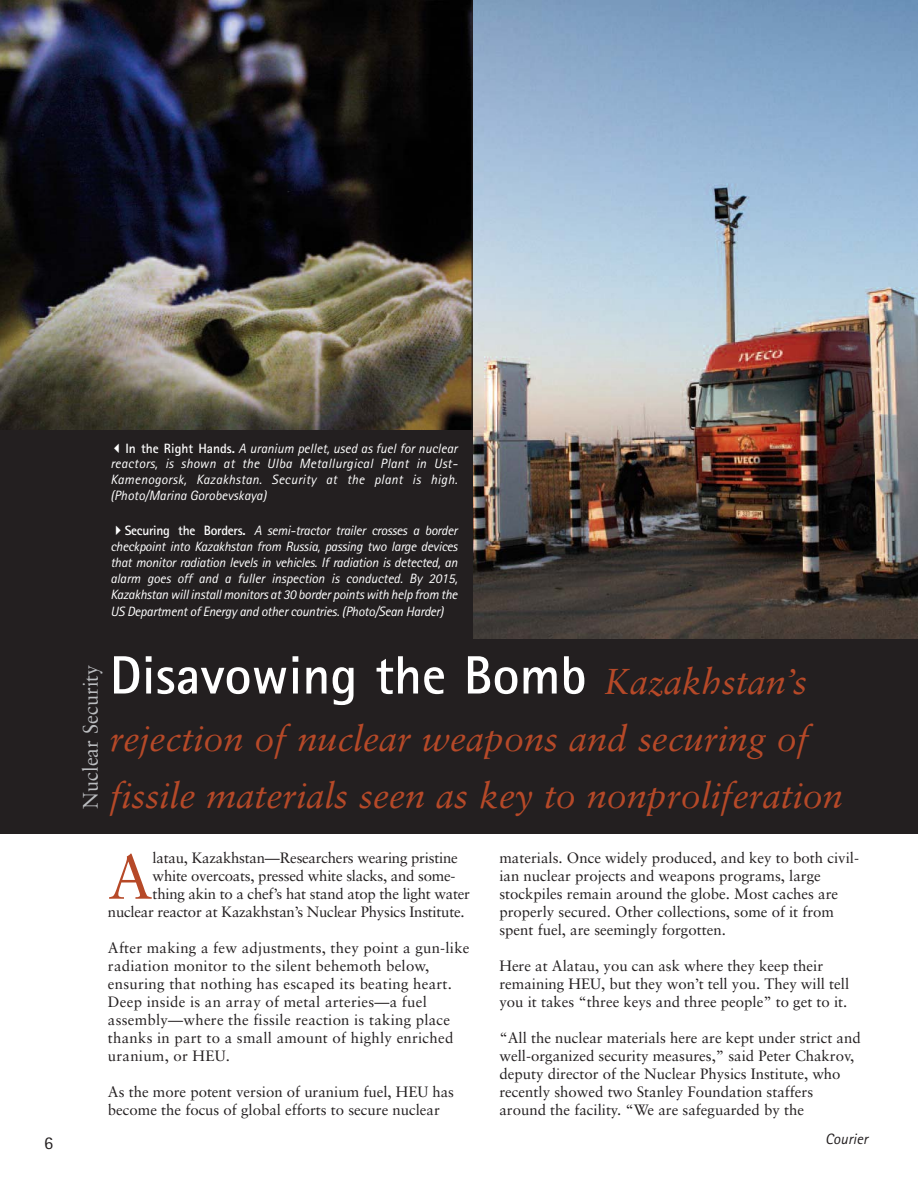
<style>
.page{position:relative;width:918px;height:1188px;background:#fff}
.page>*{position:absolute;margin:0;border:0;box-sizing:border-box;transform-origin:0 0}
.t1{font:62.1px "Sabon LT";color:#b64928}
.t2{font:700 54px "Rotis Sans Serif";color:#fff}
.t3{font:italic 36px "Sabon LT";color:#b64928}
.t4{font:21px "Sabon LT";color:#bbbdc0;scale:.95 1}
.t5{font:18px "Rotis Sans Serif";color:#231f20}
.t6{font:15px/18px "Sabon LT";color:#231f20}
.t7{font:15px "Sabon LT";letter-spacing:-.02em;color:#231f20}
.t8{font:italic 15px "Rotis Sans Serif";color:#231f20}
.t9{font:italic 13.5px/16px "Rotis Sans Serif";letter-spacing:-.01em;color:#fff;text-align:justify}
.s1{font-weight:700;font-style:normal}
.s2{font-family:"Sabon LT";font-weight:400;font-style:italic;font-size:36px;color:#b64928}
</style>
<div class="page">
<img style="left:472px;top:0;width:446px;height:639px">
<img style="left:0;top:0;width:472px;height:430px">
<div style="left:0;top:430px;width:472px;height:210px;background:#231f20"></div>
<div style="left:0;top:639px;width:918px;height:194px;background:#231f20"></div>
<p class="t9" style="left:110px;top:441px;width:349px;text-indent:15px"><span class="s1">In the Right Hands.</span> A uranium pellet, used as fuel for nuclear reactors, is shown at the Ulba Metallurgical Plant in Ust-Kamenogorsk, Kazakhstan. Security at the plant is high. (Photo/Marina Gorobevskaya)</p>
<p class="t9" style="left:110px;top:524px;width:349px;text-indent:14px"><span class="s1">Securing the Borders.</span> A semi-tractor trailer crosses a border checkpoint into Kazakhstan from Russia, passing two large devices that monitor radiation levels in vehicles. If radiation is detected, an alarm goes off and a fuller inspection is conducted. By 2015, Kazakhstan will install monitors at 30 border points with help from the US Department of Energy and other countries. (Photo/Sean Harder)</p>
<h2 class="t2" style="left:110px;top:656px;width:699px">Disavowing the Bomb <span class="s2">Kazakhstan’s</span></h2>
<h3 class="t3" style="left:110px;top:721px;width:701px">rejection of nuclear weapons and securing of</h3>
<h3 class="t4" style="left:80px;top:809px;width:153px;rotate:-90deg">Nuclear Security</h3>
<h3 class="t3" style="left:110px;top:778px;width:735px">fissile materials seen as key to nonproliferation</h3>
<h1 class="t1" style="left:108px;top:847px;width:46px">A</h1>
<p class="t6" style="left:153px;top:849px;width:307px">latau, Kazakhstan—Researchers wearing pristine</p>
<p class="t6" style="left:153px;top:867px;width:304px">white overcoats, pressed white slacks, and some-</p>
<p class="t7" style="left:153px;top:886px;width:319px">thing akin to a chef’s hat stand atop the light water</p>
<p class="t6" style="left:108px;top:903px;width:358px">nuclear reactor at Kazakhstan’s Nuclear Physics Institute.</p>
<p class="t6" style="left:108px;top:940px;width:363px">After making a few adjustments, they point a gun-like radiation monitor to the silent behemoth below, ensuring that nothing has escaped its beating heart.<br>Deep inside is an array of metal arteries—a fuel assembly—where the fissile reaction is taking place thanks in part to a small amount of highly enriched uranium, or HEU.</p>
<p class="t6" style="left:108px;top:1084px;width:348px">As the more potent version of uranium fuel, HEU has become the focus of global efforts to secure nuclear</p>
<p class="t6" style="left:500px;top:849px;width:361px">materials. Once widely produced, and key to both civil&shy;ian nuclear projects and weapons programs, large stockpiles remain around the globe. Most caches are properly secured. Other collections, some of it from spent fuel, are seemingly forgotten.</p>
<p class="t6" style="left:500px;top:958px;width:351px">Here at Alatau, you can ask where they keep their remaining HEU, but they won’t tell you. They will tell you it takes “three keys and three people” to get to it.</p>
<p class="t6" style="left:500px;top:1030px;width:363px">“All the nuclear materials here are kept under strict and well-organized security measures,” said Peter Chakrov, deputy director of the Nuclear Physics Institute, who recently showed two Stanley Foundation staffers around the facility. “We are safeguarded by the</p>
<p class="t5" style="left:44px;top:1137px;width:10px">6</p>
<p class="t8" style="left:825px;top:1134px;width:44px">Courier</p>
</div>
